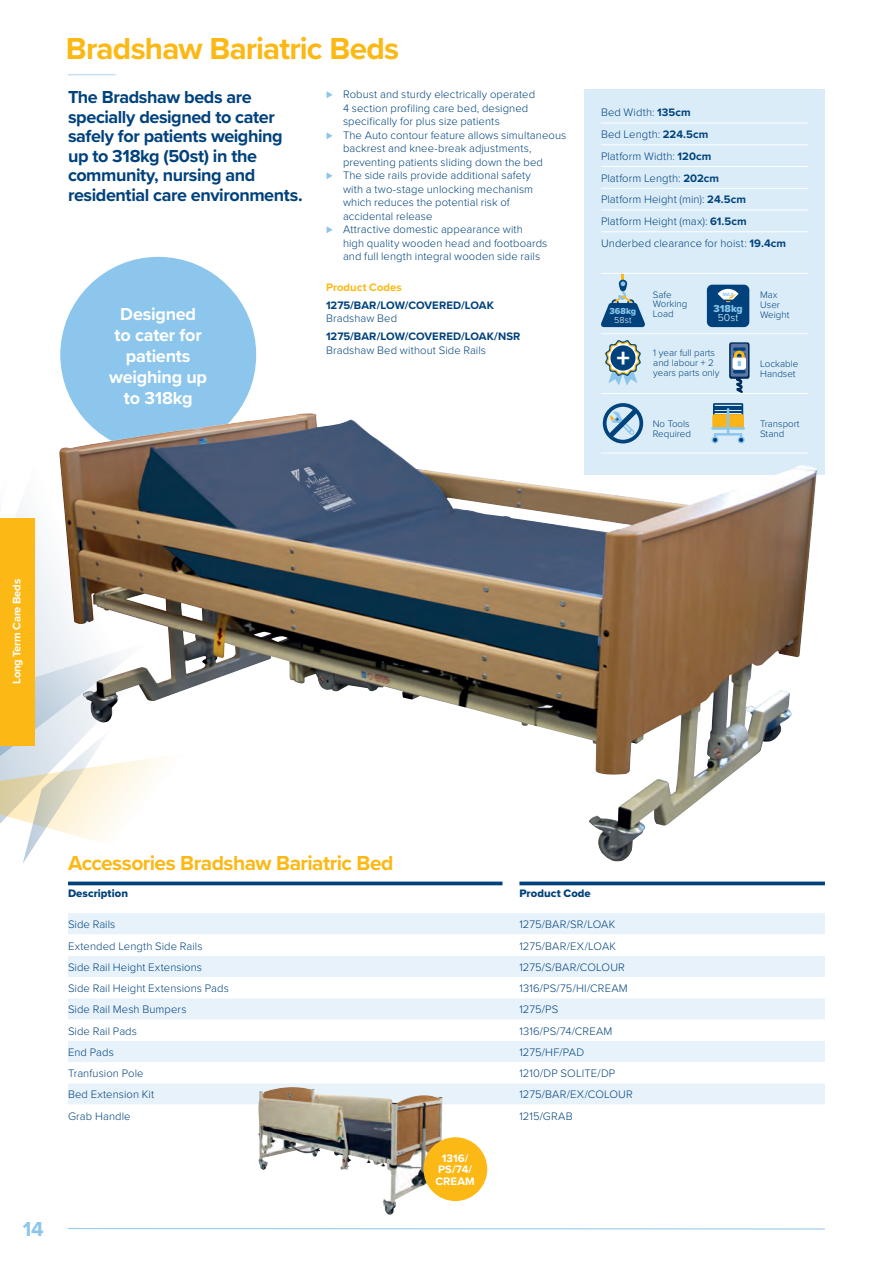
<style>
.page{position:relative;width:893px;height:1263px;background:#fff}
.page>*{position:absolute;margin:0;border:0;box-sizing:border-box;transform-origin:0 0}
.Product_Title{font:700 31.5px "Proxima Nova";letter-spacing:-.025em;color:#fcb814}
.t1{font:26.7px "Proxima Nova Extrabld";color:#fff}
.Product_Title-2{font:700 21px "Proxima Nova";letter-spacing:-.025em;color:#fcb814}
.t2{font:700 21px "Proxima Nova";color:#8cc6ec}
.DD_Large_Intro_text{font:700 18px/19.5px "Proxima Nova";letter-spacing:-.025em;color:#01427c}
.DD_Circle_Text{font:700 18px/21px "Proxima Nova";letter-spacing:-.015em;color:#fff;text-align:center}
.Bullets{font:300 11.25px/13.5px "Proxima Nova";letter-spacing:.005em;color:#01427c}
.Intro_Text{font:300 11.25px "Proxima Nova";letter-spacing:.01em;color:#01427c}
.Technical_Spec_White{font:300 11.25px "Proxima Nova";letter-spacing:.01em;color:#01427c}
.Bullets-2{font:700 11.25px "Proxima Nova";color:#01427c}
.Bullets-3{font:11.25px "Proxima Nova Extrabld";letter-spacing:.005em;color:#01427c}
.Icon_Caption{font:700 11.25px/11.2px "Proxima Nova";letter-spacing:.01em;color:#fff;text-align:center}
.DD_Tab_header_Text{font:700 11.25px "Proxima Nova";letter-spacing:-.02em;color:#fff}
.Bullets-4{font:700 11.25px "Proxima Nova";letter-spacing:.005em;color:#fcb814}
.t3{font:10.5px "Proxima Nova Extrabld";color:#8cc6ec}
.t4{font:300 10.5px "Proxima Nova";color:#fff}
.Icon_Text{font:300 9.75px/9.8px "Proxima Nova";color:#01427c}
.t5{font:9px "Proxima Nova Extrabld";letter-spacing:.005em;color:#8cc6ec}
.t6{font:300 9px "Proxima Nova";color:#fff}
.s1{color:#8cc6ec}
.s2{font-weight:700}
</style>
<div class="page">
<svg style="left:0;top:504px;width:189px;height:382px"></svg>
<hr style="left:68px;top:74px;width:48px;height:1px;background:#c3e0f4">
<hr style="left:68px;top:1228px;width:757px;height:1px;background:#8cc6ec">
<div style="left:584px;top:89px;width:241px;height:386px;background:#daecf8"></div>
<div style="left:707px;top:285px;width:42px;height:42px;background:#01427c;border-radius:5px"></div>
<svg style="left:718px;top:289px;width:21px;height:13px"></svg>
<svg style="left:601px;top:274px;width:44px;height:53px"></svg>
<hr style="left:601px;top:333px;width:207px;height:1px;background:#fff">
<hr style="left:601px;top:273px;width:207px;height:1px;background:#fff">
<svg style="left:729px;top:342px;width:20px;height:36px"></svg>
<div style="left:731px;top:344px;width:17px;height:33px;background:#5e76a3;border-radius:2px"></div>
<svg style="left:733px;top:347px;width:13px;height:4px"></svg>
<svg style="left:605px;top:403px;width:36px;height:10px"></svg>
<svg style="left:713px;top:351px;width:105px;height:170px"></svg>
<hr style="left:714px;top:411px;width:28px;height:2px;background:#01437c">
<hr style="left:714px;top:408px;width:28px;height:2px;background:#01437c">
<hr style="left:727px;top:408px;width:2px;height:27px;background:#8cc6ec">
<hr style="left:601px;top:393px;width:207px;height:1px;background:#fff">
<div style="left:68px;top:913px;width:757px;height:21px;background:#e7f2fa"></div>
<svg style="left:68px;top:956px;width:757px;height:170px;fill:#e7f2fa"></svg>
<svg style="left:68px;top:881px;width:434px;height:4px;background:#265d8f"></svg>
<svg style="left:519px;top:881px;width:306px;height:4px"></svg>
<hr style="left:601px;top:123px;width:207px;height:1px;background:#fff">
<hr style="left:601px;top:144px;width:207px;height:1px;background:#fff">
<hr style="left:601px;top:166px;width:207px;height:1px;background:#fff">
<hr style="left:601px;top:188px;width:207px;height:1px;background:#fff">
<hr style="left:601px;top:210px;width:207px;height:1px;background:#fff">
<hr style="left:601px;top:231px;width:207px;height:1px;background:#fff">
<div style="left:60px;top:257px;width:196px;height:196px;background:#8cc6ec;border-radius:50%"></div>
<img style="left:258px;top:1087px;width:90px;height:83px">
<div style="left:423px;top:1137px;width:64px;height:64px;background:#fcb814;border-radius:50%"></div>
<img style="left:59px;top:413px;width:740px;height:448px">
<svg style="left:605px;top:340px;width:36px;height:46px"></svg>
<div style="left:610px;top:345px;width:25px;height:26px;background:#01427c;border-radius:50%"></div>
<div style="left:0;top:518px;width:34px;height:227px;background:#fcb814"></div>
<p class="Product_Title" style="left:66px;top:25px;width:335px">Bradshaw Bariatric Beds</p>
<p class="Bullets" style="left:343px;top:88px;width:194px;text-indent:-17px"><span class="s1">⊲</span> Robust and sturdy electrically operated<br>4 section profiling care bed, designed specifically for plus size patients</p>
<p class="Bullets" style="left:343px;top:128px;width:225px;text-indent:-17px"><span class="s1">⊲</span> The Auto contour feature allows simultaneous backrest and knee-break adjustments, preventing patients sliding down the bed</p>
<p class="Bullets" style="left:343px;top:169px;width:192px;text-indent:-17px"><span class="s1">⊲</span> The side rails provide additional safety with a two-stage unlocking mechanism which reduces the potential risk of accidental release</p>
<p class="Bullets" style="left:343px;top:223px;width:206px;text-indent:-17px"><span class="s1">⊲</span> Attractive domestic appearance with<br>high quality wooden head and footboards and full length integral wooden side rails</p>
<p class="DD_Large_Intro_text" style="left:68px;top:87px;width:236px">The Bradshaw beds are specially designed to cater safely for patients weighing up to 318kg (50st) in the community, nursing and residential care environments.</p>
<p class="DD_Circle_Text" style="left:109px;top:303px;width:99px">Designed<br>to cater for patients weighing up to 318kg</p>
<p class="Bullets-4" style="left:326px;top:279px;width:77px">Product Codes</p>
<p class="Bullets-2" style="left:326px;top:297px;width:169px">1275/BAR/LOW/COVERED/LOAK</p>
<p class="Bullets" style="left:326px;top:312px;width:73px">Bradshaw Bed</p>
<p class="Bullets-2" style="left:326px;top:328px;width:196px">1275/BAR/LOW/COVERED/LOAK/NSR</p>
<p class="Bullets" style="left:326px;top:343px;width:162px">Bradshaw Bed without Side Rails</p>
<p class="Technical_Spec_White" style="left:601px;top:106px;width:91px">Bed Width: <span class="s2">135cm</span></p>
<p class="Technical_Spec_White" style="left:601px;top:128px;width:109px">Bed Length: <span class="s2">224.5cm</span></p>
<p class="Technical_Spec_White" style="left:601px;top:149px;width:112px">Platform Width: <span class="s2">120cm</span></p>
<p class="Technical_Spec_White" style="left:601px;top:171px;width:119px">Platform Length: <span class="s2">202cm</span></p>
<p class="Technical_Spec_White" style="left:601px;top:193px;width:147px">Platform Height (min): <span class="s2">24.5cm</span></p>
<p class="Technical_Spec_White" style="left:601px;top:215px;width:147px">Platform Height (max): <span class="s2">61.5cm</span></p>
<p class="Technical_Spec_White" style="left:601px;top:236px;width:187px">Underbed clearance for hoist: <span class="s2">19.4cm</span></p>
<p class="t5" style="left:609px;top:306px;width:28px">368kg</p>
<p class="t6" style="left:614px;top:314px;width:19px">58st</p>
<p class="t1" style="left:617px;top:342px;width:15px">+</p>
<p class="Icon_Text" style="left:653px;top:290px;width:20px">Safe</p>
<p class="Icon_Text" style="left:653px;top:299px;width:36px">Working</p>
<p class="Icon_Text" style="left:653px;top:309px;width:22px">Load</p>
<p class="t3" style="left:713px;top:302px;width:31px">318kg</p>
<p class="t4" style="left:718px;top:311px;width:22px">50st</p>
<p class="Icon_Text" style="left:653px;top:348px;width:68px">1 year full parts and labour + 2 years parts only</p>
<p class="Icon_Text" style="left:653px;top:419px;width:40px">No Tools<br>Required</p>
<p class="Icon_Text" style="left:760px;top:290px;width:19px">Max</p>
<p class="Icon_Text" style="left:760px;top:300px;width:21px">User</p>
<p class="Icon_Text" style="left:760px;top:310px;width:31px">Weight</p>
<p class="Icon_Text" style="left:760px;top:359px;width:40px">Lockable<br>Handset</p>
<p class="Icon_Text" style="left:760px;top:419px;width:41px">Transport<br>Stand</p>
<p class="DD_Tab_header_Text" style="left:8px;top:684px;width:106px;rotate:-90deg">Long Term Care Beds</p>
<p class="t2" style="left:23px;top:1213px;width:22px">14</p>
<p class="Product_Title-2" style="left:68px;top:848px;width:327px">Accessories Bradshaw Bariatric Bed</p>
<p class="Bullets-3" style="left:68px;top:886px;width:61px">Description</p>
<p class="Bullets-3" style="left:519px;top:886px;width:73px">Product Code</p>
<p class="Intro_Text" style="left:68px;top:918px;width:49px">Side Rails</p>
<p class="Intro_Text" style="left:519px;top:918px;width:97px">1275/BAR/SR/LOAK</p>
<p class="Intro_Text" style="left:68px;top:939px;width:136px">Extended Length Side Rails</p>
<p class="Intro_Text" style="left:519px;top:939px;width:98px">1275/BAR/EX/LOAK</p>
<p class="Intro_Text" style="left:68px;top:960px;width:135px">Side Rail Height Extensions</p>
<p class="Intro_Text" style="left:519px;top:960px;width:107px">1275/S/BAR/COLOUR</p>
<p class="Intro_Text" style="left:68px;top:982px;width:162px">Side Rail Height Extensions Pads</p>
<p class="Intro_Text" style="left:519px;top:982px;width:110px">1316/PS/75/HI/CREAM</p>
<p class="Intro_Text" style="left:68px;top:1003px;width:120px">Side Rail Mesh Bumpers</p>
<p class="Intro_Text" style="left:519px;top:1003px;width:40px">1275/PS</p>
<p class="Intro_Text" style="left:68px;top:1024px;width:70px">Side Rail Pads</p>
<p class="Intro_Text" style="left:519px;top:1024px;width:95px">1316/PS/74/CREAM</p>
<p class="Intro_Text" style="left:68px;top:1045px;width:47px">End Pads</p>
<p class="Intro_Text" style="left:519px;top:1045px;width:66px">1275/HF/PAD</p>
<p class="Intro_Text" style="left:68px;top:1067px;width:77px">Tranfusion Pole</p>
<p class="Intro_Text" style="left:519px;top:1067px;width:97px">1210/DP SOLITE/DP</p>
<p class="Intro_Text" style="left:68px;top:1088px;width:88px">Bed Extension Kit</p>
<p class="Intro_Text" style="left:519px;top:1088px;width:115px">1275/BAR/EX/COLOUR</p>
<p class="Intro_Text" style="left:68px;top:1109px;width:64px">Grab Handle</p>
<p class="Intro_Text" style="left:519px;top:1109px;width:55px">1215/GRAB</p>
<p class="Icon_Caption" style="left:435px;top:1152px;width:41px">1316/<br>PS/74/<br>CREAM</p>
</div>
